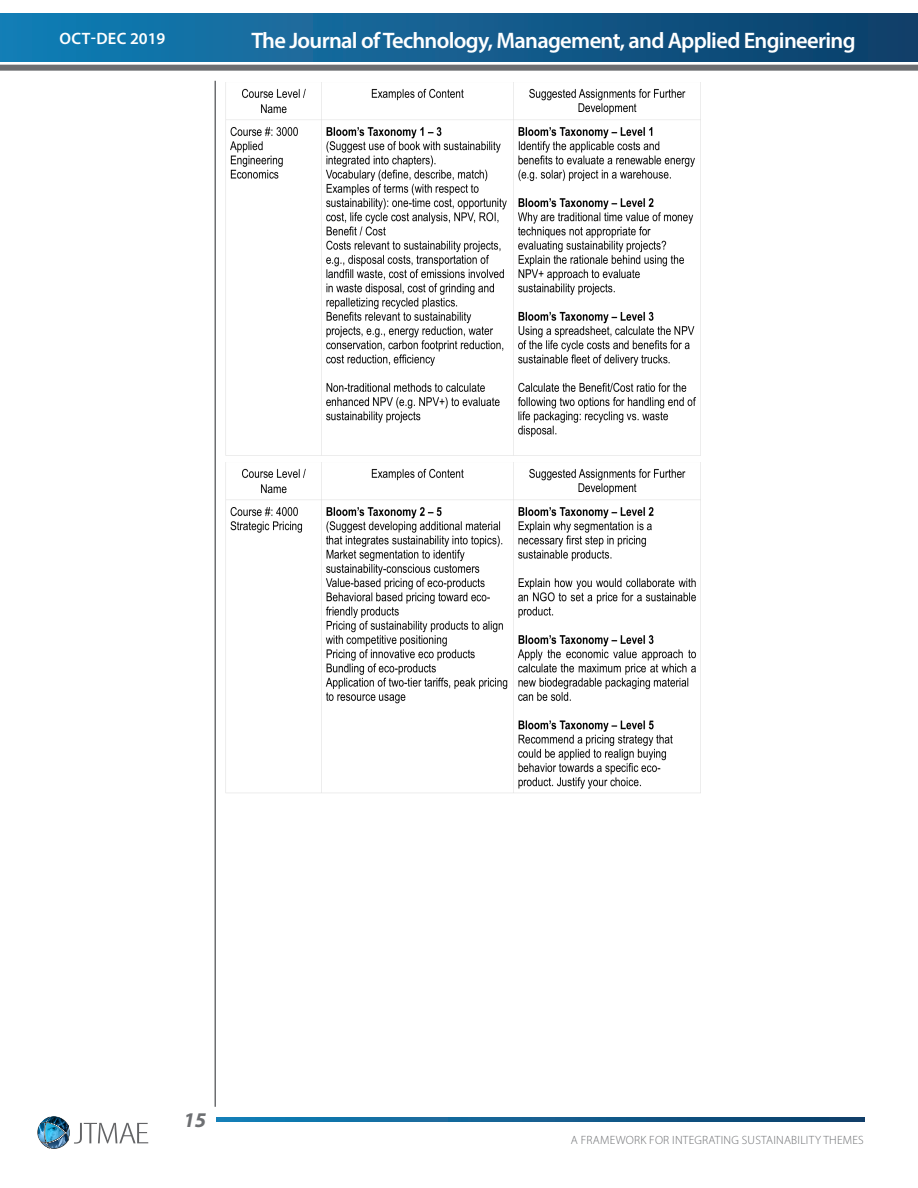
<style>
.page{position:relative;width:918px;height:1188px;background:#fff}
.page>*{position:absolute;margin:0;border:0;box-sizing:border-box;transform-origin:0 0}
.t1{font:600 22.5px "Myriad Pro";letter-spacing:-.03em;color:#fff}
.t2{font:italic 700 21px "Myriad Pro";color:#6d6f72}
.t3{font:600 16.5px "Myriad Pro";letter-spacing:.02em;color:#fff}
.t4{font:300 12px "Myriad Pro";letter-spacing:.02em;color:#6d6f72}
</style>
<div class="page">
<div style="left:0;top:65px;width:918px;height:6px;background:#6d6e71"></div>
<svg style="left:216px;top:1117px;width:649px;height:5px;background:#115f90"></svg>
<div style="left:0;top:14px;width:917px;height:48px;background:linear-gradient(to right,#157fb6,#0e3e69)"></div>
<hr style="left:917px;top:14px;width:1px;height:48px;background:#113f69">
<hr style="left:214px;top:81px;width:2px;height:1026px;background:#6d6e71">
<svg style="left:38px;top:1117px;width:110px;height:31px"></svg>
<img style="left:225px;top:82px;width:476px;height:374px">
<img style="left:225px;top:462px;width:476px;height:331px">
<p class="t3" style="left:60px;top:28px;width:107px">OCT-DEC 2019</p>
<p class="t1" style="left:251px;top:27px;width:606px">The Journal of Technology, Management, and Applied Engineering</p>
<p class="t2" style="left:184px;top:1106px;width:24px">15</p>
<p class="t4" style="left:571px;top:1134px;width:294px">A FRAMEWORK FOR INTEGRATING SUSTAINABILITY THEMES</p>
</div>
